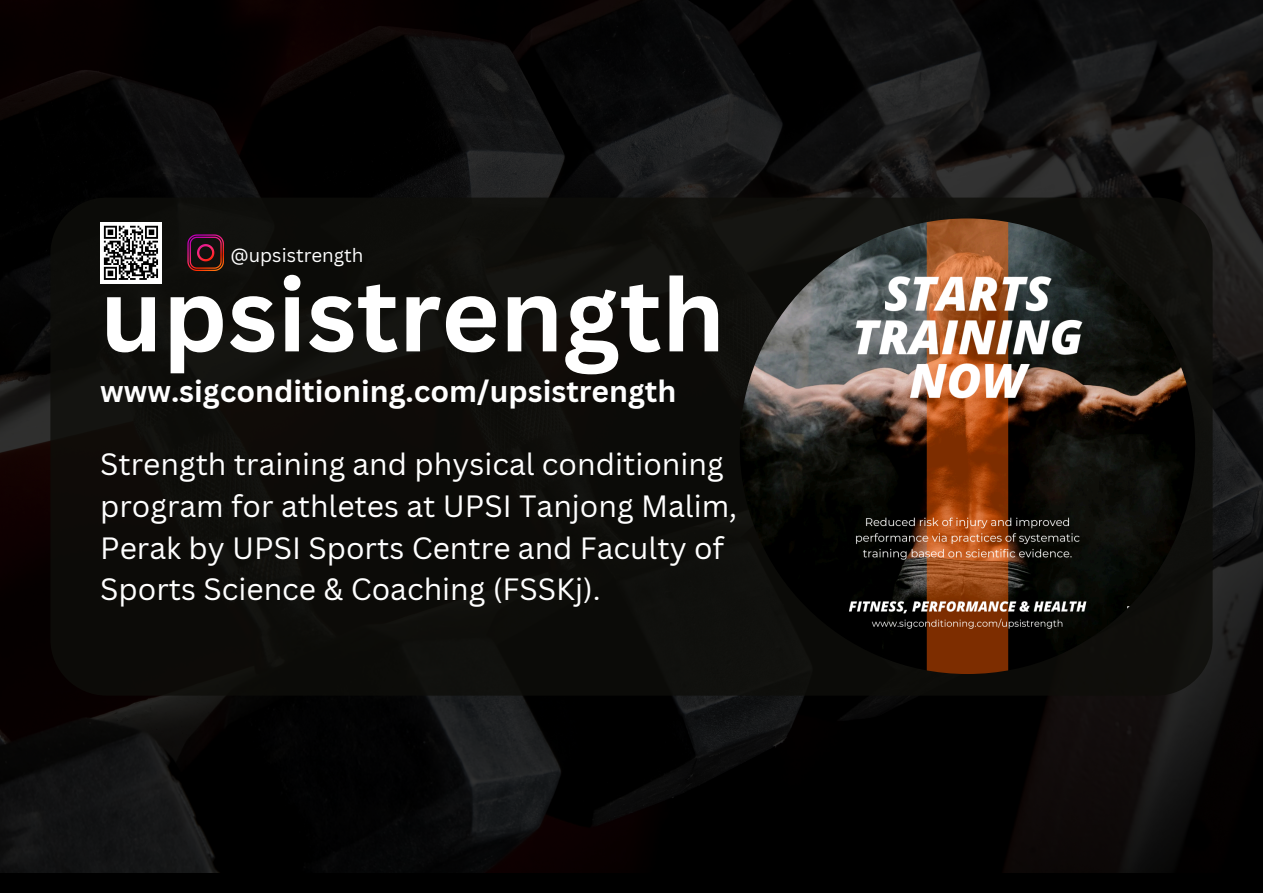
<style>
.page{position:relative;width:1263px;height:893px;background:#000}
.page>*{position:absolute;margin:0;border:0;box-sizing:border-box;transform-origin:0 0}
.t1{font:700 100.5px "Canva Sans";color:#fff}
.t2{font:30px/41.6px "Canva Sans";color:#fff}
.t3{font:700 30px "Canva Sans";color:#fff}
.t4{font:18.75px "Canva Sans";color:#fff}
</style>
<div class="page">
<img style="left:0;top:0;width:1263px;height:872px">
<div style="left:50px;top:198px;width:1162px;height:497px;background:#0e0e0a;border-radius:56px"></div>
<img style="left:740px;top:218px;width:455px;height:456px;border-radius:50%">
<div style="left:100px;top:222px;width:62px;height:62px;background:#fff"></div>
<svg style="left:103px;top:225px;width:55px;height:55px"></svg>
<svg style="left:187px;top:234px;width:37px;height:37px"></svg>
<p class="t4" style="left:231px;top:242px;width:134px">@upsistrength</p>
<p class="t1" style="left:100px;top:244px;width:626px">upsistrength</p>
<h1 class="t3" style="left:100px;top:370px;width:578px">www.sigconditioning.com/upsistrength</h1>
<p class="t2" style="left:100px;top:443px;width:638px">Strength training and physical conditioning program for athletes at UPSI Tanjong Malim, Perak by UPSI Sports Centre and Faculty of Sports Science &amp; Coaching (FSSKj).</p>
</div>
